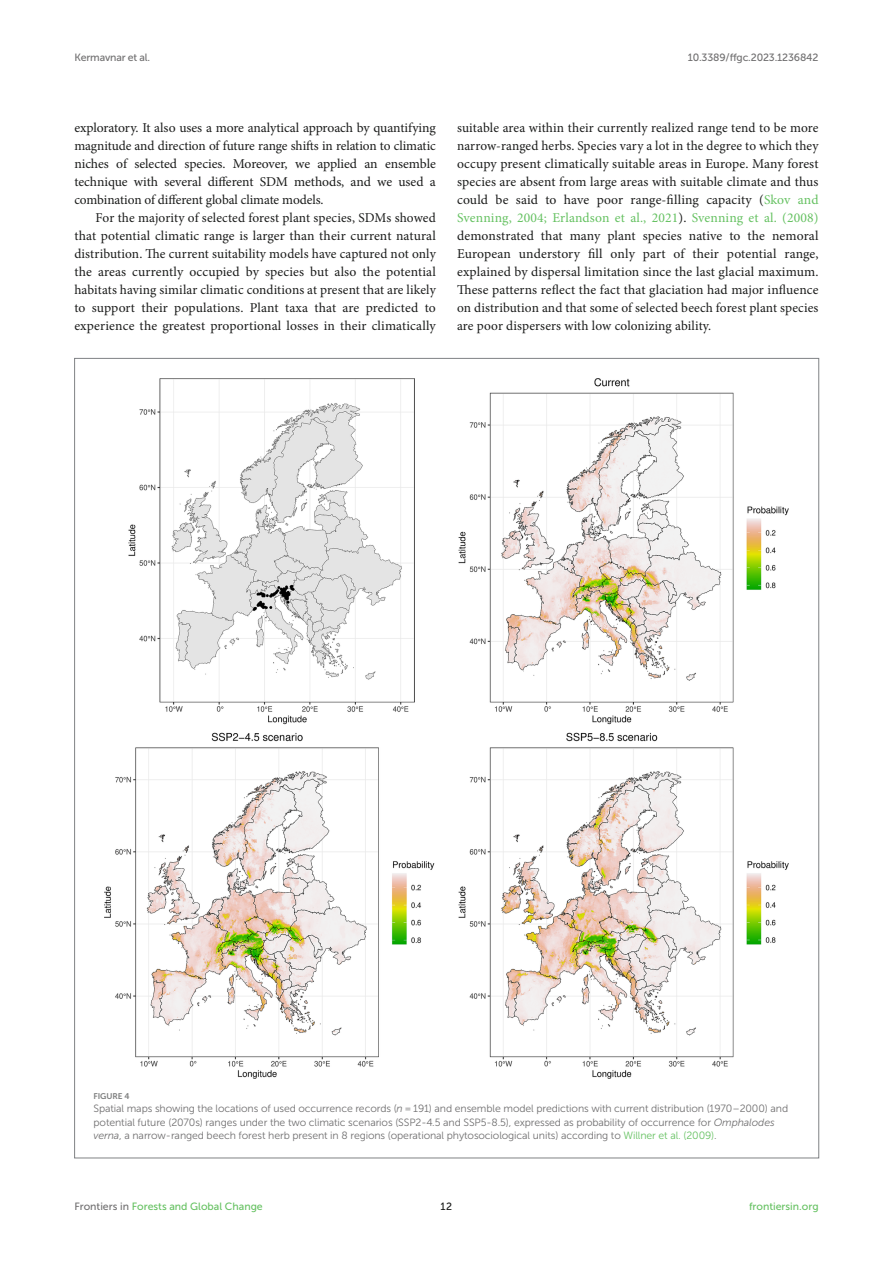
<style>
.page{position:relative;width:893px;height:1263px;background:#fff}
.page>*{position:absolute;margin:0;border:0;box-sizing:border-box;transform-origin:0 0}
.TEXT{font:13.5px/18px "Minion Pro";letter-spacing:.005em;color:#1b1c1b;text-align:justify}
.FIG_LEG{font:10.5px/13.5px "Museo Sans 300";letter-spacing:-.01em;color:#706f70}
.t1{font:10.5px "Museo Sans 500";color:#65c161}
.t2{font:10.5px "Museo Sans 500";letter-spacing:-.015em;color:#706f70}
.t3{font:10.5px "Museo Sans 500";color:#1b1c1b}
.FIG_HD{font:8.25px "Museo Sans 700";letter-spacing:-.01em;color:#7e7f7f}
.s1{color:#65c161}
.s2{font-style:italic}
.s3{color:#706f70}
</style>
<div class="page">
<img style="left:104px;top:378px;width:685px;height:701px">
<p class="t2" style="left:74px;top:51px;width:77px">Kermavnar et al.</p>
<p class="t2" style="left:688px;top:51px;width:132px">10.3389/ffgc.2023.1236842</p>
<p class="TEXT" style="left:74px;top:119px;width:363px">exploratory. It also uses a more analytical approach by quantifying magnitude and direction of future range shifts in relation to climatic niches of selected species. Moreover, we applied an ensemble technique with several different SDM methods, and we used a combination of different global climate models.</p>
<p class="TEXT" style="left:74px;top:209px;width:363px;text-indent:21px">For the majority of selected forest plant species, SDMs showed that potential climatic range is larger than their current natural distribution. The current suitability models have captured not only the areas currently occupied by species but also the potential habitats having similar climatic conditions at present that are likely to support their populations. Plant taxa that are predicted to experience the greatest proportional losses in their climatically</p>
<p class="TEXT" style="left:457px;top:119px;width:363px">suitable area within their currently realized range tend to be more narrow-ranged herbs. Species vary a lot in the degree to which they occupy present climatically suitable areas in Europe. Many forest species are absent from large areas with suitable climate and thus could be said to have poor range-filling capacity (<span class="s1">Skov and Svenning, 2004; Erlandson et al., 2021</span>). <span class="s1">Svenning et al. (2008) </span>demonstrated that many plant species native to the nemoral European understory fill only part of their potential range, explained by dispersal limitation since the last glacial maximum.<br>These patterns reflect the fact that glaciation had major influence on distribution and that some of selected beech forest plant species are poor dispersers with low colonizing ability.</p>
<p class="FIG_HD" style="left:94px;top:1091px;width:37px">FIGURE 4</p>
<p class="FIG_LEG" style="left:94px;top:1102px;width:696px">Spatial maps showing the locations of used occurrence records (<span class="s2">n</span> = 191) and ensemble model predictions with current distribution (1970–2000) and potential future (2070s) ranges under the two climatic scenarios (SSP2-4.5 and SSP5-8.5), expressed as probability of occurrence for <span class="s2">Omphalodes verna</span>, a narrow-ranged beech forest herb present in 8 regions (operational phytosociological units) according to <span class="s1">Willner et al. (2009)</span>.</p>
<p class="t1" style="left:74px;top:1200px;width:190px"><span class="s3">Frontiers in</span> Forests and Global Change</p>
<p class="t3" style="left:441px;top:1200px;width:13px">12</p>
<p class="t1" style="left:749px;top:1200px;width:71px">frontiersin.org</p>
</div>
